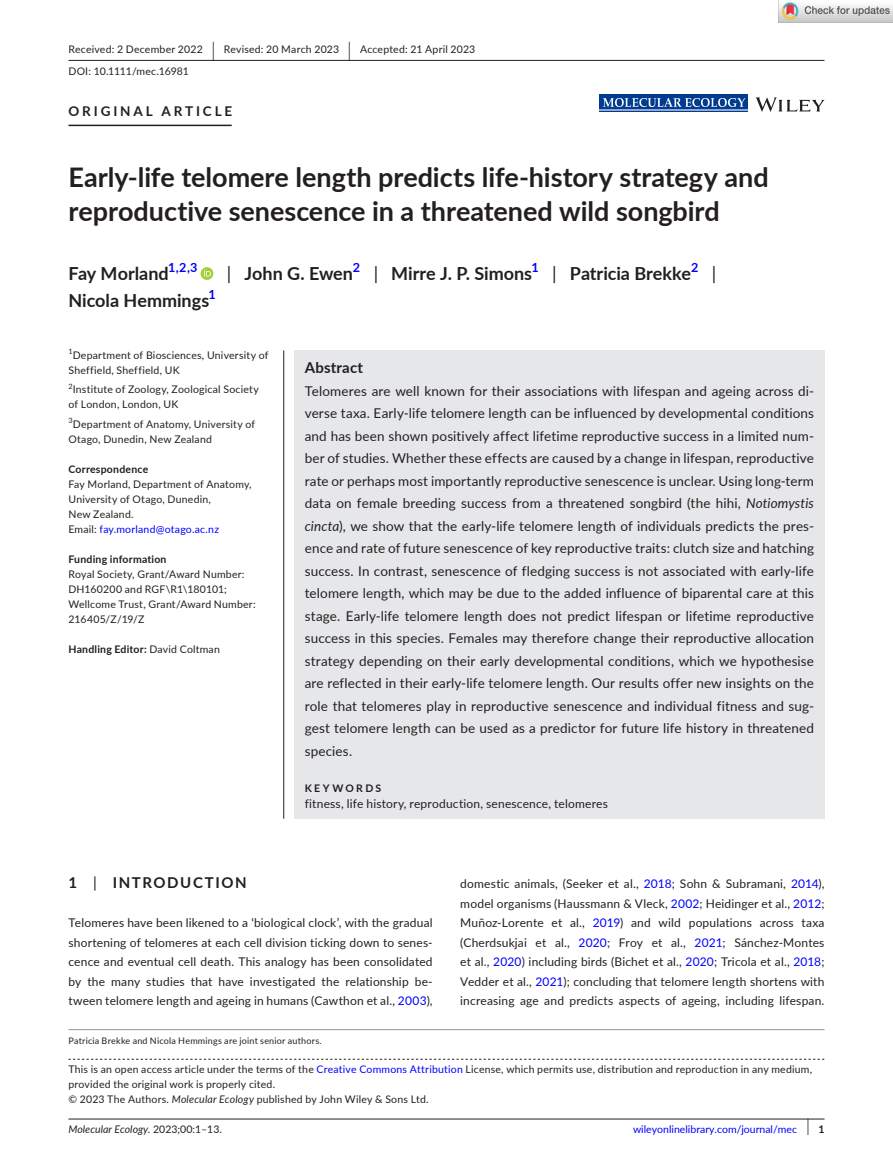
<style>
.page{position:relative;width:893px;height:1174px;background:#fff}
.page>*{position:absolute;margin:0;border:0;box-sizing:border-box;transform-origin:0 0}
.t1{font:700 27px/34.5px "Lato";color:#231f20}
.t2{font:700 18px "Lato";color:#231f20}
.t3{font:700 15px "Lato";letter-spacing:.1em;color:#231f20}
.t4{font:700 15px "Lato";letter-spacing:.015em;color:#231f20}
.t5{font:13.5px/22.5px "Lato";letter-spacing:.01em;color:#231f20;text-align:justify}
.t6{font:700 13.5px "Lato";letter-spacing:.21em;color:#231f20}
.t7{font:12px/19.5px "Lato";letter-spacing:.015em;color:#231f20;text-align:justify}
.t8{font:10.5px/15px "Lato";letter-spacing:.02em;color:#231f20}
.t9{font:700 10.5px "Lato";letter-spacing:.02em;color:#231f20}
.t10{font:10.5px "Lato";color:#00f}
.t11{font:italic 10.5px "Lato";color:#231f20}
.t12{font:700 10.5px "Lato";letter-spacing:.22em;color:#231f20}
.t13{font:9px "Lato";letter-spacing:.025em;color:#231f20}
.s1{font-size:19.65px}
.s2{font-weight:400}
.s3{color:#00f}
.s4{font-style:italic}
.s5{font-style:normal}
.s6{font-size:17.4px;color:#231f20}
.s7{font-weight:700;color:#231f20}
</style>
<div class="page">
<hr style="left:68px;top:1118px;width:756px;height:1px;background:#231f20">
<svg style="left:756px;top:97px;width:68px;height:15px"></svg>
<div style="left:599px;top:95px;width:149px;height:17px;background:#003d91"></div>
<img style="left:603px;top:98px;width:141px;height:9px">
<hr style="left:599px;top:109px;width:149px;height:2px;background:#96a6d0">
<hr style="left:68px;top:60px;width:756px;height:1px;background:#231f20">
<hr style="left:68px;top:125px;width:164px;height:1px;background:#231f20">
<svg style="left:201px;top:267px;width:12px;height:13px"></svg>
<svg style="left:204px;top:269px;width:7px;height:7px"></svg>
<svg style="left:68px;top:1058px;width:756px;height:1px"></svg>
<hr style="left:68px;top:1029px;width:756px;height:1px;background:#939598">
<div style="left:294px;top:350px;width:530px;height:468px;background:#e6e7e9"></div>
<hr style="left:283px;top:350px;width:1px;height:468px;background:#231f20">
<img style="left:779px;top:0;width:114px;height:22px">
<p class="t8" style="left:68px;top:38px;width:408px;line-height:21.8px">Received: 2 December 2022 <span class="s1">|</span> Revised: 20 March 2023 <span class="s1">|</span> Accepted: 21 April 2023<br>DOI: 10.1111/mec.16981</p>
<p class="t6" style="left:68px;top:102px;width:165px">ORIGINAL ARTICLE</p>
<h1 class="t1" style="left:68px;top:159px;width:702px">Early- life telomere length predicts life- history strategy and reproductive senescence in a threatened wild songbird</h1>
<h2 class="t2" style="left:68px;top:260px;width:131px">Fay Morland<sup>1,2,3</sup></h2>
<h2 class="t2" style="left:227px;top:260px;width:491px"><span class="s2">|</span> John G. Ewen<sup>2</sup> <span class="s2">|</span> Mirre J. P. Simons<sup>1</sup> <span class="s2">|</span> Patricia Brekke<sup>2</sup> <span class="s2">|</span></h2>
<h2 class="t2" style="left:68px;top:287px;width:149px">Nicola Hemmings<sup>1</sup></h2>
<p class="t8" style="left:68px;top:348px;width:202px"><sup>1</sup>Department of Biosciences, University of<br>Sheffield, Sheffield, UK</p>
<p class="t8" style="left:68px;top:383px;width:192px"><sup>2</sup>Institute of Zoology, Zoological Society of London, London, UK</p>
<p class="t8" style="left:68px;top:416px;width:188px"><sup>3</sup>Department of Anatomy, University of<br>Otago, Dunedin, New Zealand</p>
<p class="t9" style="left:68px;top:461px;width:81px">Correspondence</p>
<p class="t8" style="left:68px;top:476px;width:184px">Fay Morland, Department of Anatomy,<br>University of Otago, Dunedin,<br>New Zealand.<br>Email: <span class="s3">fay.morland@otago.ac.nz</span></p>
<p class="t9" style="left:68px;top:551px;width:100px">Funding information</p>
<p class="t8" style="left:68px;top:566px;width:189px">Royal Society, Grant/Award Number:<br>DH160200 and RGF\R1\180101;<br>Wellcome Trust, Grant/Award Number:<br>216405/Z/19/Z</p>
<p class="t9" style="left:68px;top:641px;width:153px">Handling Editor: <span class="s2">David Coltman</span></p>
<p class="t4" style="left:305px;top:356px;width:60px">Abstract</p>
<p class="t5" style="left:305px;top:380px;width:511px">Telomeres are well known for their associations with lifespan and ageing across di&shy;verse taxa. Early- life telomere length can be influenced by developmental conditions and has been shown positively affect lifetime reproductive success in a limited num&shy;ber of studies. Whether these effects are caused by a change in lifespan, reproductive rate or perhaps most importantly reproductive senescence is unclear. Using long- term data on female breeding success from a threatened songbird (the hihi, <span class="s4">Notiomystis cincta</span>), we show that the early- life telomere length of individuals predicts the pres&shy;ence and rate of future senescence of key reproductive traits: clutch size and hatching success. In contrast, senescence of fledging success is not associated with early- life telomere length, which may be due to the added influence of biparental care at this stage. Early- life telomere length does not predict lifespan or lifetime reproductive success in this species. Females may therefore change their reproductive allocation strategy depending on their early developmental conditions, which we hypothesise are reflected in their early- life telomere length. Our results offer new insights on the role that telomeres play in reproductive senescence and individual fitness and sug&shy;gest telomere length can be used as a predictor for future life history in threatened species.</p>
<p class="t12" style="left:305px;top:780px;width:78px">KEYWORDS</p>
<p class="t7" style="left:305px;top:795px;width:305px">fitness, life history, reproduction, senescence, telomeres</p>
<p class="t3" style="left:68px;top:872px;width:180px">1 <span class="s2">|</span> INTRODUCTION</p>
<p class="t7" style="left:68px;top:914px;width:366px">Telomeres have been likened to a ‘biological clock’, with the gradual shortening of telomeres at each cell division ticking down to senes&shy;cence and eventual cell death. This analogy has been consolidated by the many studies that have investigated the relationship be&shy;tween telomere length and ageing in humans (Cawthon et al., <span class="s3">2003</span>),</p>
<p class="t13" style="left:68px;top:1036px;width:255px">Patricia Brekke and Nicola Hemmings are joint senior authors.</p>
<p class="t7" style="left:460px;top:875px;width:366px">domestic animals, (Seeker et al., <span class="s3">2018</span>; Sohn &amp; Subramani, <span class="s3">2014</span>), model organisms (Haussmann &amp; Vleck, <span class="s3">2002</span>; Heidinger et al., <span class="s3">2012</span>; Muñoz- Lorente et al., <span class="s3">2019</span>) and wild populations across taxa (Cherdsukjai et al., <span class="s3">2020</span>; Froy et al., <span class="s3">2021</span>; Sánchez- Montes et al., <span class="s3">2020</span>) including birds (Bichet et al., <span class="s3">2020</span>; Tricola et al., <span class="s3">2018</span>; Vedder et al., <span class="s3">2021</span>); concluding that telomere length shortens with increasing age and predicts aspects of ageing, including lifespan.</p>
<p class="t8" style="left:68px;top:1062px;width:745px">This is an open access article under the terms of the <span class="s3">Creative Commons Attribution</span> License, which permits use, distribution and reproduction in any medium, provided the original work is properly cited.<br>© 2023 The Authors. <span class="s4">Molecular Ecology</span> published by John Wiley &amp; Sons Ltd.</p>
<p class="t11" style="left:68px;top:1125px;width:155px">Molecular Ecology. <span class="s5">2023;00:1–13.</span></p>
<p class="t10" style="left:633px;top:1124px;width:193px">wileyonlinelibrary.com/journal/mec <span class="s6">|</span> <span class="s7">1</span></p>
</div>
